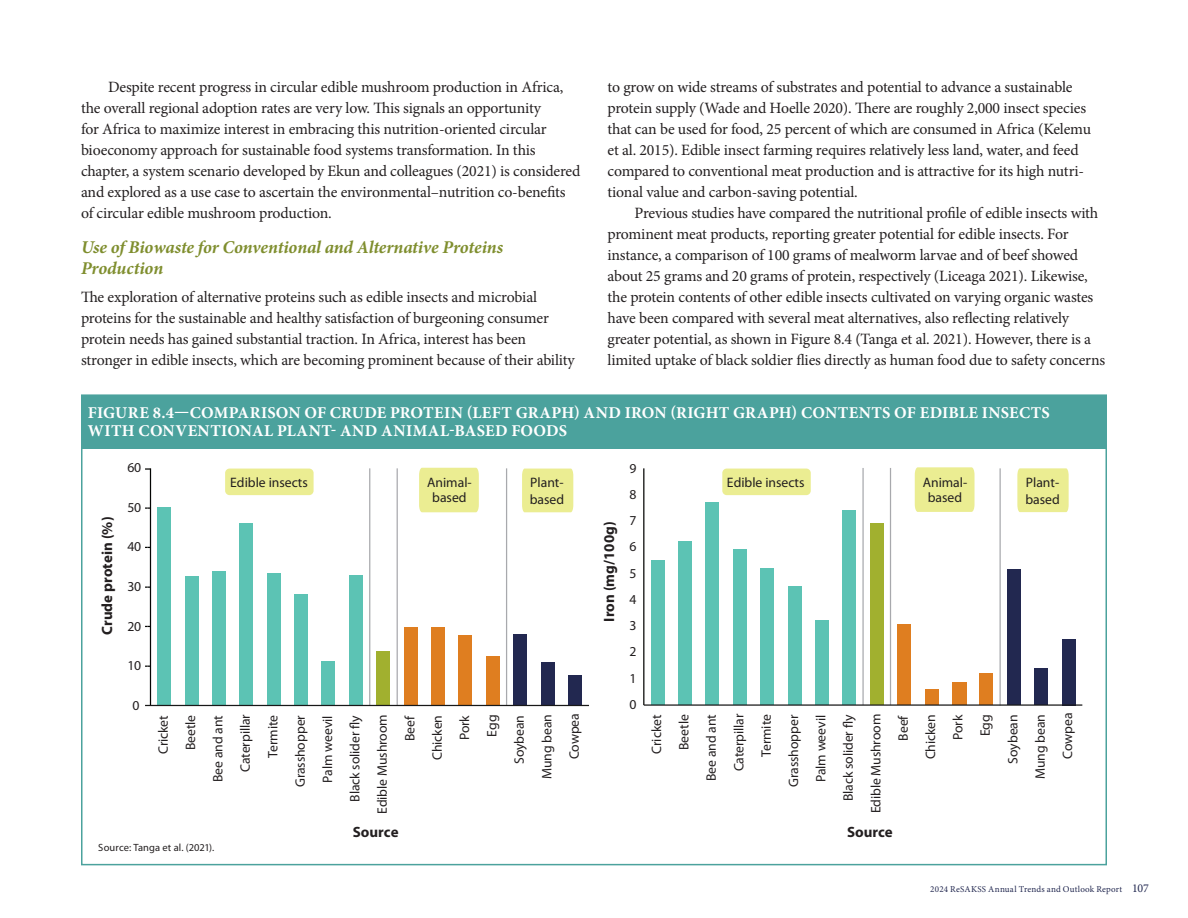
<style>
.page{position:relative;width:1188px;height:918px;background:#fff}
.page>*{position:absolute;margin:0;border:0;box-sizing:border-box;transform-origin:0 0}
.t1{font:italic 700 18px/21px "Minion Pro";letter-spacing:-.01em;color:#7f8e2e}
.t2{font:700 16.5px/18px "Minion Pro";letter-spacing:.015em;color:#fff}
.t3{font:15.75px/21px "Minion Pro";letter-spacing:-.01em;color:#231f20}
.t4{font:700 15px "Myriad Pro";color:#231f20}
.t5{font:13.65px/27.5px "Myriad Pro";letter-spacing:-.005em;color:#231f20;text-align:right}
.t6{font:10.5px "Myriad Pro";letter-spacing:.01em;color:#231f20}
.t7{font:9px "Minion Pro";letter-spacing:.025em;color:#222850}
.s1{font-size:12px}
</style>
<div class="page">
<div style="left:81px;top:394px;width:1026px;height:471px;background:#fff;border:2px solid #4ba29d"></div>
<div style="left:81px;top:395px;width:1026px;height:54px;background:#4ba29d"></div>
<div style="left:225px;top:469px;width:89px;height:26px;background:#ebed92;border-radius:4px"></div>
<div style="left:915px;top:467px;width:60px;height:45px;background:#ebed92"></div>
<div style="left:419px;top:468px;width:60px;height:44px;background:#ebed92"></div>
<div style="left:522px;top:469px;width:51px;height:43px;background:#ebed92"></div>
<hr style="left:506px;top:468px;width:1px;height:237px;background:#a8a9ad">
<hr style="left:1000px;top:468px;width:1px;height:237px;background:#a8a9ad">
<hr style="left:369px;top:468px;width:1px;height:237px;background:#a8a9ad">
<hr style="left:397px;top:468px;width:1px;height:237px;background:#a8a9ad">
<hr style="left:862px;top:468px;width:2px;height:237px;background:#a8a9ad">
<hr style="left:890px;top:468px;width:1px;height:237px;background:#a8a9ad">
<div style="left:377px;top:651px;width:13px;height:54px;background:#a1b02f"></div>
<div style="left:404px;top:627px;width:13px;height:78px;background:#df7e20"></div>
<div style="left:431px;top:627px;width:14px;height:78px;background:#df7e20"></div>
<div style="left:459px;top:635px;width:13px;height:70px;background:#df7e20"></div>
<div style="left:486px;top:656px;width:14px;height:49px;background:#df7e20"></div>
<div style="left:514px;top:634px;width:13px;height:71px;background:#222850"></div>
<div style="left:541px;top:662px;width:13px;height:43px;background:#222850"></div>
<div style="left:568px;top:675px;width:14px;height:30px;background:#222850"></div>
<div style="left:349px;top:575px;width:14px;height:130px;background:#5cc3b4"></div>
<div style="left:322px;top:661px;width:13px;height:44px;background:#5cc3b4"></div>
<div style="left:294px;top:594px;width:14px;height:111px;background:#5cc3b4"></div>
<div style="left:267px;top:573px;width:13px;height:132px;background:#5cc3b4"></div>
<div style="left:239px;top:523px;width:14px;height:182px;background:#5cc3b4"></div>
<div style="left:212px;top:571px;width:14px;height:134px;background:#5cc3b4"></div>
<div style="left:185px;top:576px;width:13px;height:129px;background:#5cc3b4"></div>
<div style="left:157px;top:507px;width:14px;height:198px;background:#5cc3b4"></div>
<hr style="left:150px;top:468px;width:1px;height:237px;background:#040503">
<hr style="left:145px;top:705px;width:444px;height:1px;background:#181818">
<div style="left:870px;top:524px;width:14px;height:181px;background:#a1b02f"></div>
<div style="left:897px;top:625px;width:14px;height:80px;background:#df7e20"></div>
<div style="left:925px;top:689px;width:13px;height:16px;background:#df7e20"></div>
<div style="left:952px;top:682px;width:14px;height:23px;background:#df7e20"></div>
<div style="left:980px;top:674px;width:13px;height:31px;background:#df7e20"></div>
<div style="left:1007px;top:570px;width:14px;height:135px;background:#222850"></div>
<div style="left:1035px;top:668px;width:13px;height:37px;background:#222850"></div>
<div style="left:1062px;top:639px;width:13px;height:66px;background:#222850"></div>
<div style="left:843px;top:510px;width:13px;height:195px;background:#5cc3b4"></div>
<div style="left:815px;top:621px;width:14px;height:84px;background:#5cc3b4"></div>
<div style="left:788px;top:587px;width:13px;height:118px;background:#5cc3b4"></div>
<div style="left:760px;top:568px;width:14px;height:137px;background:#5cc3b4"></div>
<div style="left:733px;top:550px;width:13px;height:155px;background:#5cc3b4"></div>
<div style="left:706px;top:502px;width:13px;height:203px;background:#5cc3b4"></div>
<div style="left:678px;top:542px;width:14px;height:163px;background:#5cc3b4"></div>
<div style="left:651px;top:561px;width:13px;height:144px;background:#5cc3b4"></div>
<hr style="left:643px;top:468px;width:1px;height:237px;background:#040503">
<hr style="left:644px;top:704px;width:438px;height:2px;background:#181818">
<div style="left:722px;top:469px;width:89px;height:26px;background:#ebed92;border-radius:4px"></div>
<div style="left:1017px;top:468px;width:52px;height:44px;background:#ebed92"></div>
<p class="t3" style="left:608px;top:77px;width:485px">to grow on wide streams of substrates and potential to advance a sustainable protein supply (Wade and Hoelle 2020). There are roughly 2,000 insect species that can be used for food, 25 percent of which are consumed in Africa (Kelemu et al. 2015). Edible insect farming requires relatively less land, water, and feed compared to conventional meat production and is attractive for its high nutri&shy;tional value and carbon-saving potential.</p>
<p class="t3" style="left:608px;top:203px;width:499px;text-indent:27px">Previous studies have compared the nutritional profile of edible insects with prominent meat products, reporting greater potential for edible insects. For instance, a comparison of 100 grams of mealworm larvae and of beef showed about 25 grams and 20 grams of protein, respectively (Liceaga 2021). Likewise, the protein contents of other edible insects cultivated on varying organic wastes have been compared with several meat alternatives, also reflecting relatively greater potential, as shown in Figure 8.4 (Tanga et al. 2021). However, there is a limited uptake of black soldier flies directly as human food due to safety concerns</p>
<p class="t2" style="left:88px;top:403px;width:964px">FIGURE 8.4—COMPARISON OF CRUDE PROTEIN (LEFT GRAPH) AND IRON (RIGHT GRAPH) CONTENTS OF EDIBLE INSECTS<br>WITH CONVENTIONAL PLANT- AND ANIMAL-BASED FOODS</p>
<p class="t3" style="left:81px;top:77px;width:501px;text-indent:27px">Despite recent progress in circular edible mushroom production in Africa, the overall regional adoption rates are very low. This signals an opportunity<br>for Africa to maximize interest in embracing this nutrition-oriented circular bioeconomy approach for sustainable food systems transformation. In this chapter, a system scenario developed by Ekun and colleagues (2021) is considered and explored as a use case to ascertain the environmental–nutrition co-benefits of circular edible mushroom production.</p>
<p class="t1" style="left:81px;top:236px;width:424px">Use of Biowaste for Conventional and Alternative Proteins<br>Production</p>
<p class="t3" style="left:81px;top:286px;width:495px">The exploration of alternative proteins such as edible insects and microbial proteins for the sustainable and healthy satisfaction of burgeoning consumer protein needs has gained substantial traction. In Africa, interest has been stronger in edible insects, which are becoming prominent because of their ability</p>
<p class="t4" style="left:97px;top:635px;width:120px;rotate:-90deg">Crude protein (%)</p>
<p class="t5" style="left:127px;top:454px;width:15px">60</p>
<p class="t5" style="left:127px;top:493px;width:15px">50</p>
<p class="t5" style="left:127px;top:533px;width:15px">40</p>
<p class="t5" style="left:127px;top:572px;width:15px">30</p>
<p class="t5" style="left:127px;top:612px;width:15px">20</p>
<p class="t5" style="left:127px;top:652px;width:15px">10</p>
<p class="t5" style="left:132px;top:691px;width:9px">0</p>
<p class="t5" style="left:230px;top:469px;width:79px">Edible insects</p>
<p class="t5" style="left:427px;top:475px;width:46px;line-height:15px;text-align:center">Animal&shy;based</p>
<p class="t5" style="left:530px;top:474px;width:36px;line-height:16.5px;text-align:left">Plant&shy;based</p>
<p class="t5" style="left:149px;top:814px;width:102px;rotate:-90deg">Cricket<br>Beetle<br>Bee and ant<br>Caterpillar<br>Termite<br>Grasshopper<br>Palm weevil<br>Black solider y<br>Edible Mushroom<br>Beef<br>Chicken<br>Pork<br>Egg<br>Soybean<br>Mung bean<br>Cowpea</p>
<p class="t4" style="left:353px;top:822px;width:47px">Source</p>
<p class="t6" style="left:98px;top:841px;width:118px">Source: Tanga et al. (2021).</p>
<p class="t4" style="left:599px;top:622px;width:101px;rotate:-90deg">Iron (mg/100g)</p>
<p class="t5" style="left:630px;top:454px;width:9px">9</p>
<p class="t5" style="left:630px;top:480px;width:9px">8</p>
<p class="t5" style="left:630px;top:507px;width:9px">7</p>
<p class="t5" style="left:630px;top:533px;width:9px">6</p>
<p class="t5" style="left:630px;top:559px;width:9px">5</p>
<p class="t5" style="left:630px;top:585px;width:9px">4</p>
<p class="t5" style="left:630px;top:612px;width:9px">3</p>
<p class="t5" style="left:630px;top:638px;width:9px">2</p>
<p class="t5" style="left:630px;top:664px;width:9px">1</p>
<p class="t5" style="left:630px;top:691px;width:9px">0</p>
<p class="t5" style="left:727px;top:469px;width:79px">Edible insects</p>
<p class="t5" style="left:1025px;top:474px;width:36px;line-height:16.5px;text-align:left">Plant&shy;based</p>
<p class="t5" style="left:923px;top:475px;width:46px;line-height:15px;text-align:center">Animal&shy;based</p>
<p class="t5" style="left:643px;top:813px;width:102px;rotate:-90deg">Cricket<br>Beetle<br>Bee and ant<br>Caterpillar<br>Termite<br>Grasshopper<br>Palm weevil<br>Black solider y<br>Edible Mushroom<br>Beef<br>Chicken<br>Pork<br>Egg<br>Soybean<br>Mung bean<br>Cowpea</p>
<p class="t4" style="left:847px;top:822px;width:47px">Source</p>
<p class="t7" style="left:930px;top:883px;width:220px">2024 ReSAKSS Annual Trends and Outlook Report <span class="s1">107</span></p>
</div>
